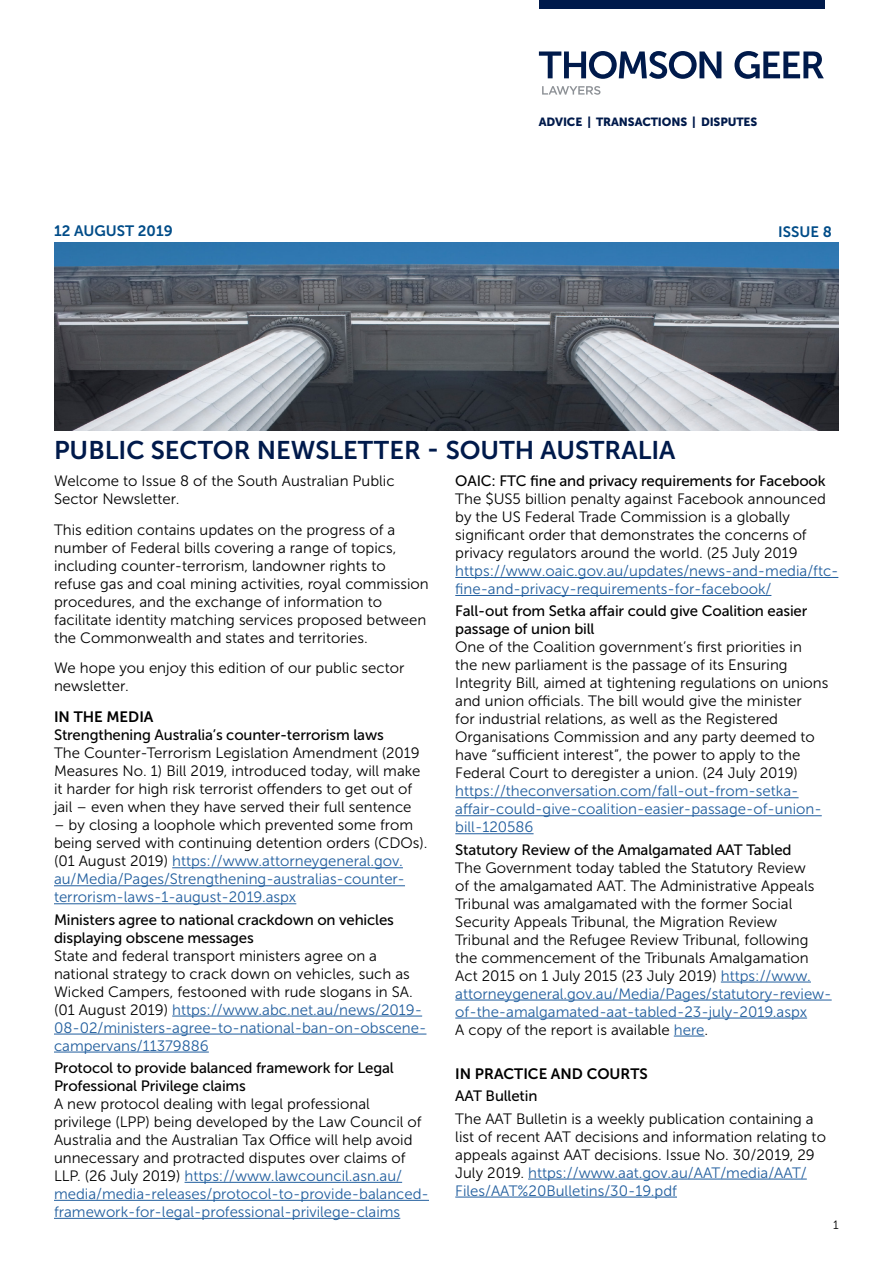
<style>
.page{position:relative;width:893px;height:1263px;background:#fff}
.page>*{position:absolute;margin:0;border:0;box-sizing:border-box;transform-origin:0 0}
.t1{font:25.5px "Museo Sans 700";color:#001a4b}
.t2{font:15px/18px "Museo Sans 300";color:#000}
.t3{font:15px/18px "Museo Sans 300";color:#215e9e}
.t4{font:15px/18px "Museo Sans 500";letter-spacing:-.01em;color:#000}
.t5{font:15px "Museo Sans 700";color:#000}
.t6{font:15px "Museo Sans 700";color:#004c88}
.t7{font:12px "Museo Sans 300";color:#000}
.t8{font:11.85px "Museo Sans 900";letter-spacing:-.01em;color:#001a4b}
.s1{color:#000}
.s2{color:#215e9e}
</style>
<div class="page">
<img style="left:54px;top:242px;width:785px;height:189px">
<svg style="left:539px;top:51px;width:285px;height:28px"></svg>
<svg style="left:542px;top:86px;width:58px;height:9px"></svg>
<div style="left:539px;top:0;width:285px;height:8px;background:#001a4b"></div>
<hr style="left:172px;top:867px;width:231px;height:1px;background:#215e9e">
<hr style="left:54px;top:885px;width:351px;height:1px;background:#215e9e">
<hr style="left:54px;top:903px;width:242px;height:1px;background:#215e9e">
<hr style="left:172px;top:1016px;width:250px;height:1px;background:#215e9e">
<hr style="left:54px;top:1034px;width:372px;height:1px;background:#215e9e">
<hr style="left:54px;top:1052px;width:155px;height:1px;background:#215e9e">
<hr style="left:185px;top:1182px;width:217px;height:1px;background:#215e9e">
<hr style="left:54px;top:1200px;width:375px;height:1px;background:#215e9e">
<hr style="left:54px;top:1218px;width:346px;height:1px;background:#215e9e">
<hr style="left:455px;top:577px;width:383px;height:1px;background:#215e9e">
<hr style="left:455px;top:595px;width:316px;height:1px;background:#215e9e">
<hr style="left:455px;top:797px;width:344px;height:1px;background:#215e9e">
<hr style="left:455px;top:815px;width:367px;height:1px;background:#215e9e">
<hr style="left:455px;top:833px;width:79px;height:1px;background:#215e9e">
<hr style="left:721px;top:982px;width:90px;height:1px;background:#215e9e">
<hr style="left:455px;top:1000px;width:377px;height:1px;background:#215e9e">
<hr style="left:455px;top:1018px;width:352px;height:1px;background:#215e9e">
<hr style="left:674px;top:1036px;width:31px;height:1px;background:#215e9e">
<hr style="left:528px;top:1179px;width:279px;height:1px;background:#215e9e">
<hr style="left:455px;top:1197px;width:222px;height:1px;background:#215e9e">
<p class="t8" style="left:539px;top:115px;width:220px">ADVICE | TRANSACTIONS | DISPUTES</p>
<p class="t6" style="left:54px;top:222px;width:120px">12 AUGUST 2019</p>
<p class="t6" style="left:778px;top:223px;width:55px">ISSUE 8</p>
<h1 class="t1" style="left:54px;top:436px;width:623px">PUBLIC SECTOR NEWSLETTER - SOUTH AUSTRALIA</h1>
<p class="t2" style="left:54px;top:472px;width:342px">Welcome to Issue 8 of the South Australian Public<br>Sector Newsletter.</p>
<p class="t2" style="left:54px;top:521px;width:376px">This edition contains updates on the progress of a number of Federal bills covering a range of topics, including counter-terrorism, landowner rights to refuse gas and coal mining activities, royal commission procedures, and the exchange of information to facilitate identity matching services proposed between the Commonwealth and states and territories.</p>
<p class="t2" style="left:54px;top:659px;width:352px">We hope you enjoy this edition of our public sector newsletter.</p>
<p class="t5" style="left:54px;top:709px;width:101px">IN THE MEDIA</p>
<p class="t4" style="left:54px;top:726px;width:331px">Strengthening Australia’s counter-terrorism laws</p>
<p class="t2" style="left:54px;top:744px;width:368px">The Counter-Terrorism Legislation Amendment (2019<br>Measures No. 1) Bill 2019, introduced today, will make it harder for high risk terrorist offenders to get out of jail – even when they have served their full sentence</p>
<p class="t3" style="left:54px;top:816px;width:375px"><span class="s1">– by closing a loophole which prevented some from being served with continuing detention orders (CDOs). (01 August 2019)</span> https://www.attorneygeneral.gov. au/Media/Pages/Strengthening-australias-counter&shy;terrorism-laws-1-august-2019.aspx</p>
<p class="t4" style="left:54px;top:910px;width:341px">Ministers agree to national crackdown on vehicles displaying obscene messages</p>
<p class="t2" style="left:54px;top:946px;width:374px">State and federal transport ministers agree on a national strategy to crack down on vehicles, such as Wicked Campers, festooned with rude slogans in SA. (01 August 2019) <span class="s2">https://www.abc.net.au/news/2019- 08-02/ministers-agree-to-national-ban-on-obscene&shy;campervans/11379886</span></p>
<p class="t4" style="left:54px;top:1059px;width:341px">Protocol to provide balanced framework for Legal<br>Professional Privilege claims</p>
<p class="t2" style="left:54px;top:1095px;width:376px">A new protocol dealing with legal professional privilege (LPP) being developed by the Law Council of Australia and the Australian Tax Office will help avoid unnecessary and protracted disputes over claims of LLP. (26 July 2019) <span class="s2">https://www.lawcouncil.asn.au/ media/media-releases/protocol-to-provide-balanced&shy;framework-for-legal-professional-privilege-claims</span></p>
<p class="t4" style="left:455px;top:472px;width:372px">OAIC: FTC fine and privacy requirements for Facebook</p>
<p class="t2" style="left:455px;top:490px;width:372px">The $US5 billion penalty against Facebook announced by the US Federal Trade Commission is a globally significant order that demonstrates the concerns of privacy regulators around the world. (25 July 2019</p>
<p class="t3" style="left:455px;top:562px;width:385px">https://www.oaic.gov.au/updates/news-and-media/ftc&shy;fine-and-privacy-requirements-for-facebook/</p>
<p class="t4" style="left:455px;top:602px;width:354px">Fall-out from Setka affair could give Coalition easier passage of union bill</p>
<p class="t2" style="left:455px;top:638px;width:375px">One of the Coalition government’s first priorities in<br>the new parliament is the passage of its Ensuring Integrity Bill, aimed at tightening regulations on unions and union officials. The bill would give the minister<br>for industrial relations, as well as the Registered Organisations Commission and any party deemed to have “sufficient interest”, the power to apply to the Federal Court to deregister a union. (24 July 2019)</p>
<p class="t3" style="left:455px;top:782px;width:368px">https://theconversation.com/fall-out-from-setka&shy;affair-could-give-coalition-easier-passage-of-union&shy;bill-120586</p>
<p class="t4" style="left:455px;top:840px;width:338px">Statutory Review of the Amalgamated AAT Tabled</p>
<p class="t2" style="left:455px;top:858px;width:378px">The Government today tabled the Statutory Review<br>of the amalgamated AAT. The Administrative Appeals Tribunal was amalgamated with the former Social Security Appeals Tribunal, the Migration Review Tribunal and the Refugee Review Tribunal, following the commencement of the Tribunals Amalgamation Act 2015 on 1 July 2015 (23 July 2019) <span class="s2">https://www. attorneygeneral.gov.au/Media/Pages/statutory-review&shy;of-the-amalgamated-aat-tabled-23-july-2019.aspx<br></span>A copy of the report is available <span class="s2">here</span>.</p>
<p class="t5" style="left:455px;top:1065px;width:194px">IN PRACTICE AND COURTS</p>
<p class="t4" style="left:455px;top:1087px;width:84px">AAT Bulletin</p>
<p class="t2" style="left:455px;top:1109px;width:372px">The AAT Bulletin is a weekly publication containing a list of recent AAT decisions and information relating to appeals against AAT decisions. Issue No. 30/2019, 29<br>July 2019. <span class="s2">https://www.aat.gov.au/AAT/media/AAT/ Files/AAT%20Bulletins/30-19.pdf</span></p>
<p class="t7" style="left:833px;top:1219px;width:7px">1</p>
</div>
